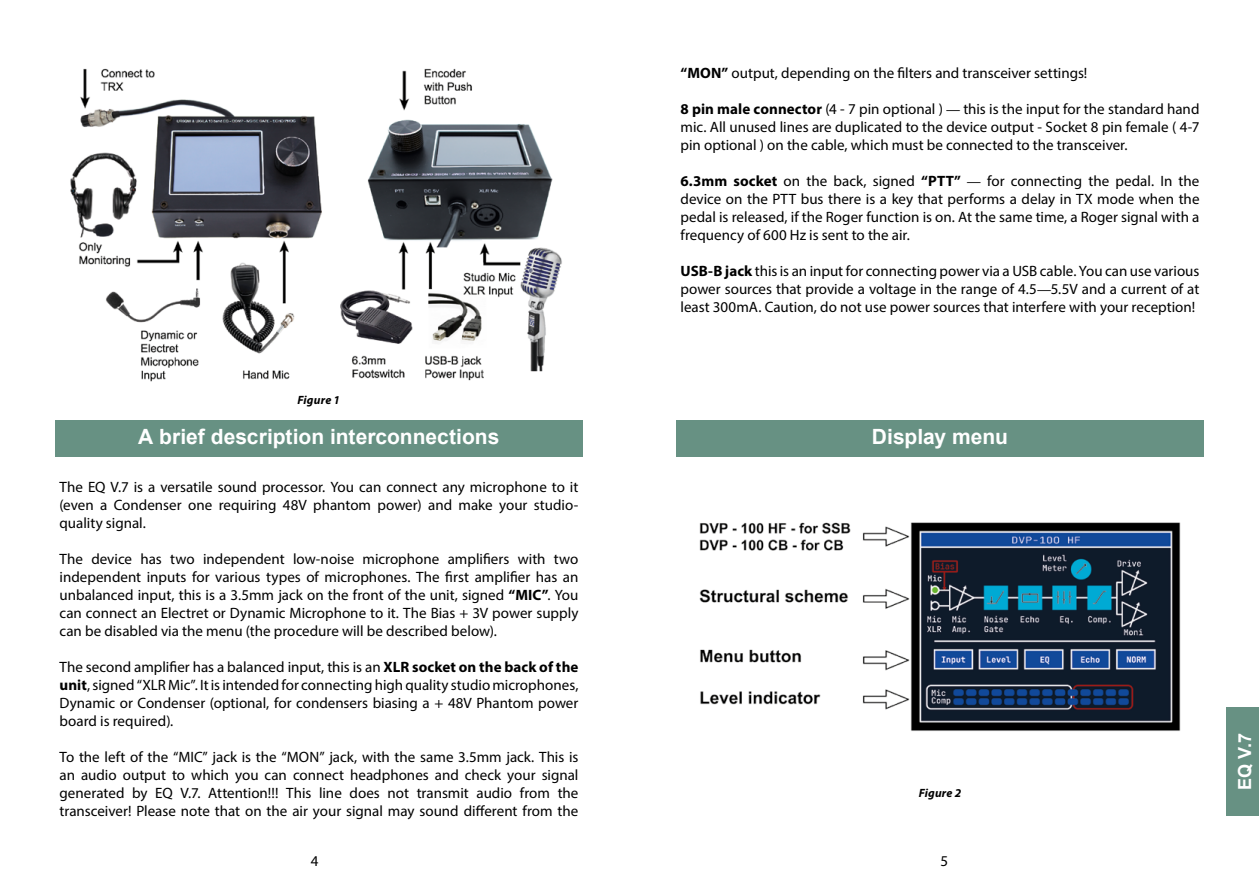
<style>
.page{position:relative;width:1259px;height:893px;background:#fff}
.page>*{position:absolute;margin:0;border:0;box-sizing:border-box;transform-origin:0 0}
.t1{font:700 21px "Arial";color:#fff}
.t2{font:700 18px "Arial";color:#fff}
.t3{font:15px/18px "Myriad Pro";color:#000;text-align:justify}
.t4{font:italic 700 12px "Myriad Pro";letter-spacing:.01em;color:#000}
.s1{font-weight:700}
.s2{font-family:"Candara";font-size:13.5px}
</style>
<div class="page">
<div style="left:1226px;top:707px;width:33px;height:109px;background:#679183"></div>
<img style="left:70px;top:68px;width:492px;height:314px">
<div style="left:55px;top:421px;width:527px;height:36px;background:#679183"></div>
<div style="left:676px;top:420px;width:527px;height:37px;background:#679183"></div>
<img style="left:699px;top:522px;width:482px;height:209px">
<p class="t4" style="left:297px;top:393px;width:44px">Figure 1</p>
<h1 class="t1" style="left:138px;top:422px;width:363px">A brief description interconnections</h1>
<p class="t3" style="left:60px;top:477px;width:520px">The EQ V.7 is a versatile sound processor. You can connect any microphone to it (even a Condenser one requiring 48V phantom power) and make your studio&shy;quality signal.</p>
<p class="t3" style="left:60px;top:549px;width:520px">The device has two independent low-noise microphone amplifiers with two independent inputs for various types of microphones. The first amplifier has an unbalanced input, this is a 3.5mm jack on the front of the unit, signed <span class="s1">“MIC”</span>. You can connect an Electret or Dynamic Microphone to it. The Bias + 3V power supply can be disabled via the menu (the procedure will be described below).</p>
<p class="t3" style="left:60px;top:657px;width:520px">The second amplifier has a balanced input, this is an <span class="s1">XLR socket on the back of the unit</span>, signed “XLR Mic”. It is intended for connecting high quality studio microphones, Dynamic or Condenser (optional, for condensers biasing a + 48V Phantom power board is required).</p>
<p class="t3" style="left:60px;top:747px;width:520px">To the left of the “MIC” jack is the “MON” jack, with the same 3.5mm jack. This is an audio output to which you can connect headphones and check your signal generated by EQ V.7. Attention!!! This line does not transmit audio from the transceiver! Please note that on the air your signal may sound different from the</p>
<p class="t3" style="left:680px;top:63px;width:408px"><span class="s1">“MON”</span> output, depending on the filters and transceiver settings!</p>
<p class="t3" style="left:680px;top:99px;width:520px"><span class="s1">8 pin male connector</span> (4 - 7 pin optional ) <span class="s2">—</span> this is the input for the standard hand mic. All unused lines are duplicated to the device output - Socket 8 pin female ( 4-7 pin optional ) on the cable, which must be connected to the transceiver.</p>
<p class="t3" style="left:680px;top:171px;width:520px"><span class="s1">6.3mm socket</span> on the back, signed <span class="s1">“PTT”</span> <span class="s2">—</span> for connecting the pedal. In the device on the PTT bus there is a key that performs a delay in TX mode when the pedal is released, if the Roger function is on. At the same time, a Roger signal with a frequency of 600 Hz is sent to the air.</p>
<p class="t3" style="left:680px;top:261px;width:520px"><span class="s1">USB-B jack</span> this is an input for connecting power via a USB cable. You can use various power sources that provide a voltage in the range of 4.5<span class="s2">—</span>5.5V and a current of at least 300mA. Caution, do not use power sources that interfere with your reception!</p>
<h1 class="t1" style="left:872px;top:421px;width:138px">Display menu</h1>
<p class="t4" style="left:918px;top:785px;width:44px">Figure 2</p>
<p class="t3" style="left:311px;top:851px;width:9px">4</p>
<p class="t3" style="left:940px;top:852px;width:9px">5</p>
<p class="t2" style="left:1232px;top:790px;width:58px;rotate:-90deg">EQ V.7</p>
</div>
